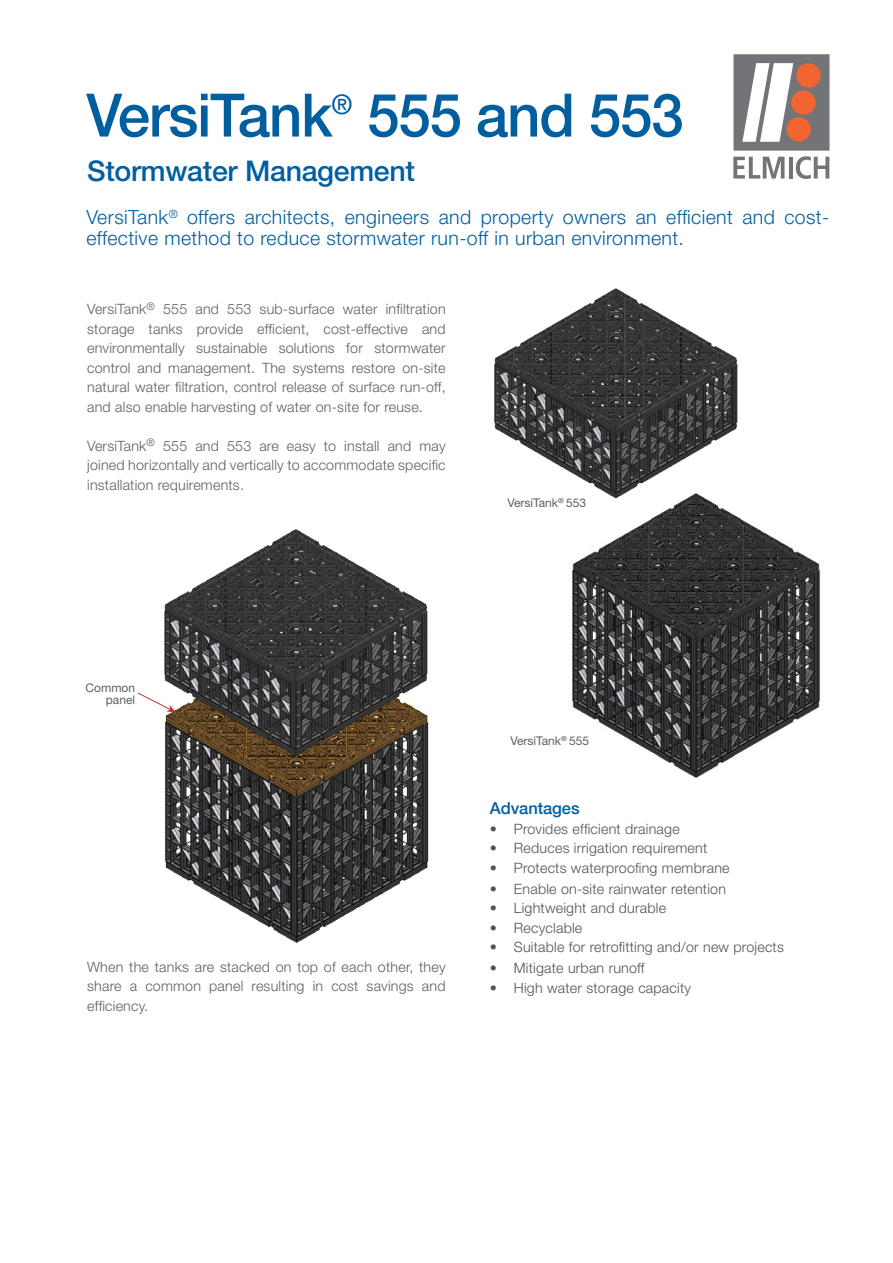
<style>
.page{position:relative;width:893px;height:1263px;background:#fff}
.page>*{position:absolute;margin:0;border:0;box-sizing:border-box;transform-origin:0 0}
.Body{font:500 60px "Helvetica Neue";letter-spacing:-.02em;color:#015fa0}
.Body-2{font:500 28.5px "Helvetica Neue";letter-spacing:-.01em;color:#015fa0}
.Body-3{font:300 19.5px/21px "Helvetica Neue";letter-spacing:.02em;color:#015fa0}
.Head{font:500 16.5px "Helvetica 65";letter-spacing:-.005em;color:#015fa0}
.Body-4{font:300 14.25px/19.5px "Helvetica Neue";letter-spacing:.015em;color:#5f5f62;text-align:justify}
.Body-5{font:300 14.25px "Helvetica Neue";letter-spacing:.015em;color:#535355}
.t1{font:12px "Helvetica Neue";color:#5f5f62}
</style>
<div class="page">
<div style="left:733px;top:54px;width:96px;height:97px;background:#727477"></div>
<svg style="left:733px;top:157px;width:51px;height:22px"></svg>
<hr style="left:789px;top:157px;width:4px;height:22px;background:#727477">
<svg style="left:796px;top:156px;width:33px;height:23px"></svg>
<div style="left:796px;top:63px;width:25px;height:25px;background:#f26430;border-radius:50%"></div>
<div style="left:791px;top:90px;width:25px;height:25px;background:#f26430;border-radius:50%"></div>
<div style="left:787px;top:117px;width:24px;height:25px;background:#f26430;border-radius:50%"></div>
<svg style="left:742px;top:63px;width:51px;height:79px"></svg>
<img style="left:572px;top:503px;width:248px;height:275px">
<img style="left:494px;top:288px;width:244px;height:215px">
<img style="left:164px;top:529px;width:265px;height:414px">
<svg style="left:138px;top:692px;width:38px;height:21px"></svg>
<p class="Body" style="left:86px;top:79px;width:599px">VersiTank<sup>®</sup> 555 and 553</p>
<p class="Body-2" style="left:87px;top:154px;width:329px">Stormwater Management</p>
<p class="Body-3" style="left:86px;top:207px;width:744px">VersiTank<sup>®</sup> offers architects, engineers and property owners an efficient and cost&shy;effective method to reduce stormwater run-off in urban environment.</p>
<p class="Body-4" style="left:87px;top:299px;width:360px">VersiTank<sup>®</sup> 555 and 553 sub-surface water infiltration storage tanks provide efficient, cost-effective and environmentally sustainable solutions for stormwater control and management. The systems restore on-site natural water filtration, control release of surface run-off, and also enable harvesting of water on-site for reuse.</p>
<p class="Body-4" style="left:87px;top:436px;width:360px">VersiTank<sup>®</sup> 555 and 553 are easy to install and may joined horizontally and vertically to accommodate specific installation requirements.</p>
<p class="t1" style="left:507px;top:495px;width:80px">VersiTank<sup>®</sup> 553</p>
<p class="t1" style="left:86px;top:681px;width:51px">Common</p>
<p class="t1" style="left:106px;top:693px;width:31px">panel</p>
<p class="Body-4" style="left:87px;top:956px;width:360px">When the tanks are stacked on top of each other, they share a common panel resulting in cost savings and efficiency.</p>
<p class="t1" style="left:510px;top:734px;width:80px">VersiTank<sup>®</sup> 555</p>
<p class="Head" style="left:490px;top:799px;width:91px">Advantages</p>
<p class="Body-5" style="left:490px;top:820px;width:191px">• Provides efficient drainage</p>
<p class="Body-5" style="left:490px;top:840px;width:219px">• Reduces irrigation requirement</p>
<p class="Body-5" style="left:490px;top:859px;width:241px">• Protects waterproofing membrane</p>
<p class="Body-5" style="left:490px;top:880px;width:238px">• Enable on-site rainwater retention</p>
<p class="Body-5" style="left:490px;top:900px;width:178px">• Lightweight and durable</p>
<p class="Body-5" style="left:490px;top:919px;width:94px">• Recyclable</p>
<p class="Body-5" style="left:490px;top:939px;width:296px">• Suitable for retrofitting and/or new projects</p>
<p class="Body-5" style="left:490px;top:960px;width:156px">• Mitigate urban runoff</p>
<p class="Body-5" style="left:490px;top:979px;width:203px">• High water storage capacity</p>
</div>
